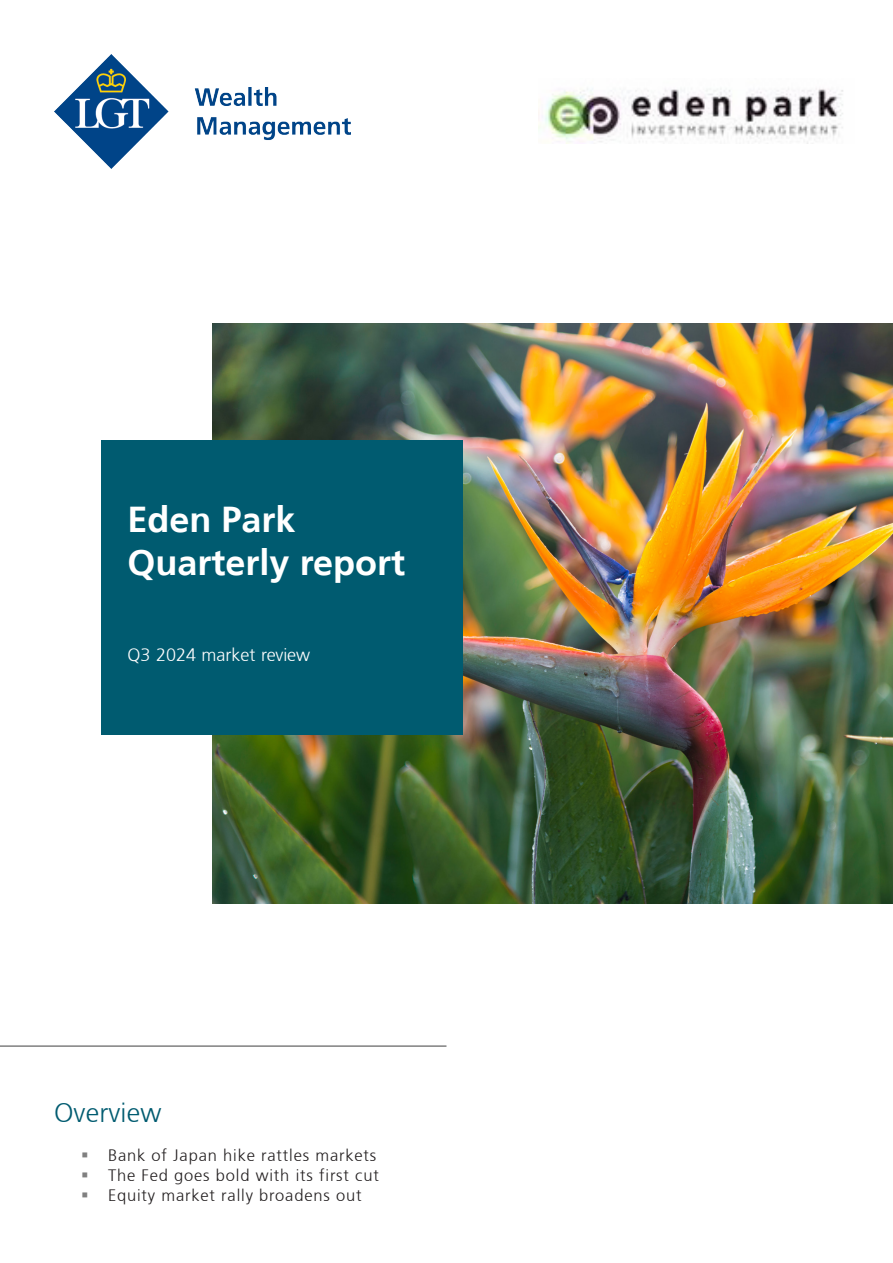
<style>
.page{position:relative;width:893px;height:1263px;background:#fff}
.page>*{position:absolute;margin:0;border:0;box-sizing:border-box;transform-origin:0 0}
.t1{font:700 36px "Frutiger 65";color:#fff}
.Lead{font:300 27px "Frutiger 45";letter-spacing:.005em;color:#005b70}
.t2{font:300 18px "Frutiger 45";color:#fff}
.t3{font:300 16.5px "Frutiger 45";letter-spacing:.05em;color:#231f20}
.s1{color:#808080}
</style>
<div class="page">
<img style="left:213px;top:323px;width:680px;height:580px">
<img style="left:538px;top:88px;width:305px;height:56px">
<img style="left:54px;top:54px;width:296px;height:114px">
<div style="left:102px;top:441px;width:361px;height:294px;background:#005b70"></div>
<hr style="left:0;top:1045px;width:446px;height:2px;background:#808080">
<p class="t1" style="left:128px;top:498px;width:170px">Eden Park</p>
<p class="t1" style="left:128px;top:541px;width:279px">Quarterly report</p>
<p class="t2" style="left:128px;top:645px;width:184px">Q3 2024 market review</p>
<p class="Lead" style="left:54px;top:1097px;width:109px">Overview</p>
<p class="t3" style="left:81px;top:1146px;width:297px"><span class="s1">▪</span> Bank of Japan hike rattles markets</p>
<p class="t3" style="left:81px;top:1166px;width:299px"><span class="s1">▪</span> The Fed goes bold with its first cut</p>
<p class="t3" style="left:81px;top:1186px;width:282px"><span class="s1">▪</span> Equity market rally broadens out</p>
</div>
